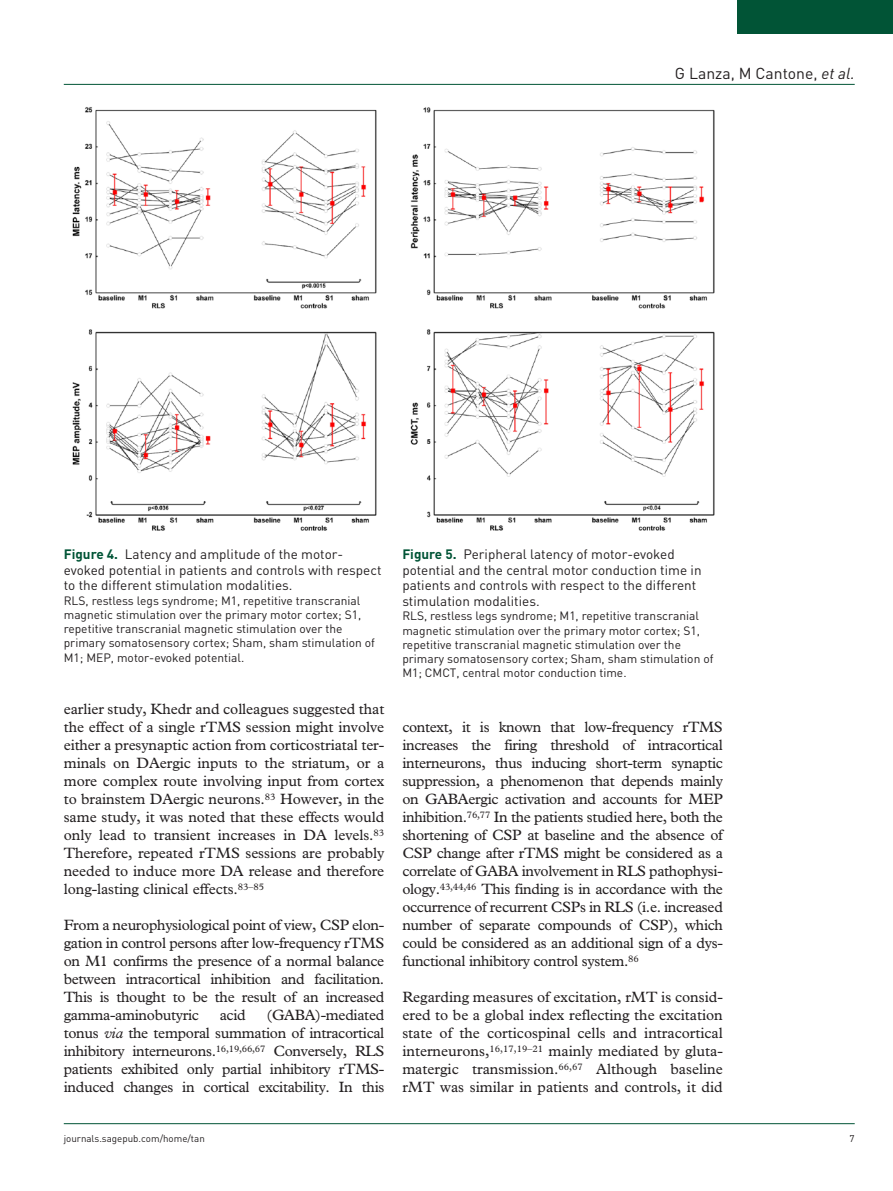
<style>
.page{position:relative;width:893px;height:1191px;background:#fff}
.page>*{position:absolute;margin:0;border:0;box-sizing:border-box;transform-origin:0 0}
.t1{font:15.75px "DIN";color:#231f20}
.t2{font:15px/18px "Plantin Std";letter-spacing:-.02em;color:#231f20;text-align:justify}
.t3{font:13.5px/15.8px "DIN";color:#231f20}
.t4{font:12px/14.2px "DIN";color:#231f20}
.t5{font:9.75px "DIN";color:#231f20}
.s1{font-style:italic}
.s2{font-weight:700;color:#015436}
</style>
<div class="page">
<hr style="left:64px;top:84px;width:791px;height:1px;background:#015436">
<hr style="left:64px;top:1123px;width:791px;height:1px;background:#015436">
<div style="left:738px;top:0;width:155px;height:34px;background:#015436"></div>
<img style="left:72px;top:107px;width:305px;height:424px">
<img style="left:410px;top:107px;width:305px;height:424px">
<p class="t1" style="left:675px;top:63px;width:181px">G Lanza, M Cantone, <span class="s1">et al.</span></p>
<p class="t3" style="left:64px;top:546px;width:319px"><span class="s2">Figure 4.</span> Latency and amplitude of the motor&shy;evoked potential in patients and controls with respect to the different stimulation modalities.</p>
<p class="t4" style="left:64px;top:593px;width:313px">RLS, restless legs syndrome; M1, repetitive transcranial magnetic stimulation over the primary motor cortex; S1, repetitive transcranial magnetic stimulation over the primary somatosensory cortex; Sham, sham stimulation of M1; MEP, motor-evoked potential.</p>
<p class="t2" style="left:64px;top:700px;width:322px">earlier study, Khedr and colleagues suggested that the effect of a single rTMS session might involve either a presynaptic action from corticostriatal ter&shy;minals on DAergic inputs to the striatum, or a more complex route involving input from cortex to brainstem DAergic neurons.<sup>83</sup> However, in the same study, it was noted that these effects would only lead to transient increases in DA levels.<sup>83<br></sup>Therefore, repeated rTMS sessions are probably needed to induce more DA release and therefore long-lasting clinical effects.<sup>83–85</sup></p>
<p class="t2" style="left:64px;top:916px;width:322px">From a neurophysiological point of view, CSP elon&shy;gation in control persons after low-frequency rTMS on M1 confirms the presence of a normal balance between intracortical inhibition and facilitation.<br>This is thought to be the result of an increased gamma-aminobutyric</p>
<p class="t2" style="left:64px;top:1006px;width:322px;text-indent:203px">(GABA)-mediated tonus <span class="s1">via</span> the temporal summation of intracortical inhibitory interneurons.<sup>16,19,66,67</sup> Conversely, RLS patients exhibited only partial inhibitory rTMS&shy;induced changes in cortical excitability. In this</p>
<p class="t2" style="left:220px;top:1006px;width:27px">acid</p>
<p class="t3" style="left:402px;top:546px;width:301px"><span class="s2">Figure 5.</span> Peripheral latency of motor-evoked potential and the central motor conduction time in patients and controls with respect to the different stimulation modalities.</p>
<p class="t4" style="left:402px;top:608px;width:313px">RLS, restless legs syndrome; M1, repetitive transcranial magnetic stimulation over the primary motor cortex; S1, repetitive transcranial magnetic stimulation over the primary somatosensory cortex; Sham, sham stimulation of M1; CMCT, central motor conduction time.</p>
<p class="t2" style="left:402px;top:718px;width:322px">context, it is known that low-frequency rTMS increases the firing threshold of intracortical interneurons, thus inducing short-term synaptic suppression, a phenomenon that depends mainly on GABAergic activation and accounts for MEP inhibition.<sup>76,77</sup> In the patients studied here, both the shortening of CSP at baseline and the absence of CSP change after rTMS might be considered as a correlate of GABA involvement in RLS pathophysi&shy;ology.<sup>43,44,46</sup> This finding is in accordance with the occurrence of recurrent CSPs in RLS (i.e. increased number of separate compounds of CSP), which could be considered as an additional sign of a dys&shy;functional inhibitory control system.<sup>86</sup></p>
<p class="t2" style="left:402px;top:988px;width:322px">Regarding measures of excitation, rMT is consid&shy;ered to be a global index reflecting the excitation state of the corticospinal cells and intracortical interneurons,<sup>16,17,19–21</sup> mainly mediated by gluta&shy;matergic transmission.<sup>66,67</sup> Although baseline rMT was similar in patients and controls, it did</p>
<p class="t5" style="left:64px;top:1132px;width:143px">journals.sagepub.com/home/tan</p>
<p class="t5" style="left:850px;top:1132px;width:7px">7</p>
</div>
